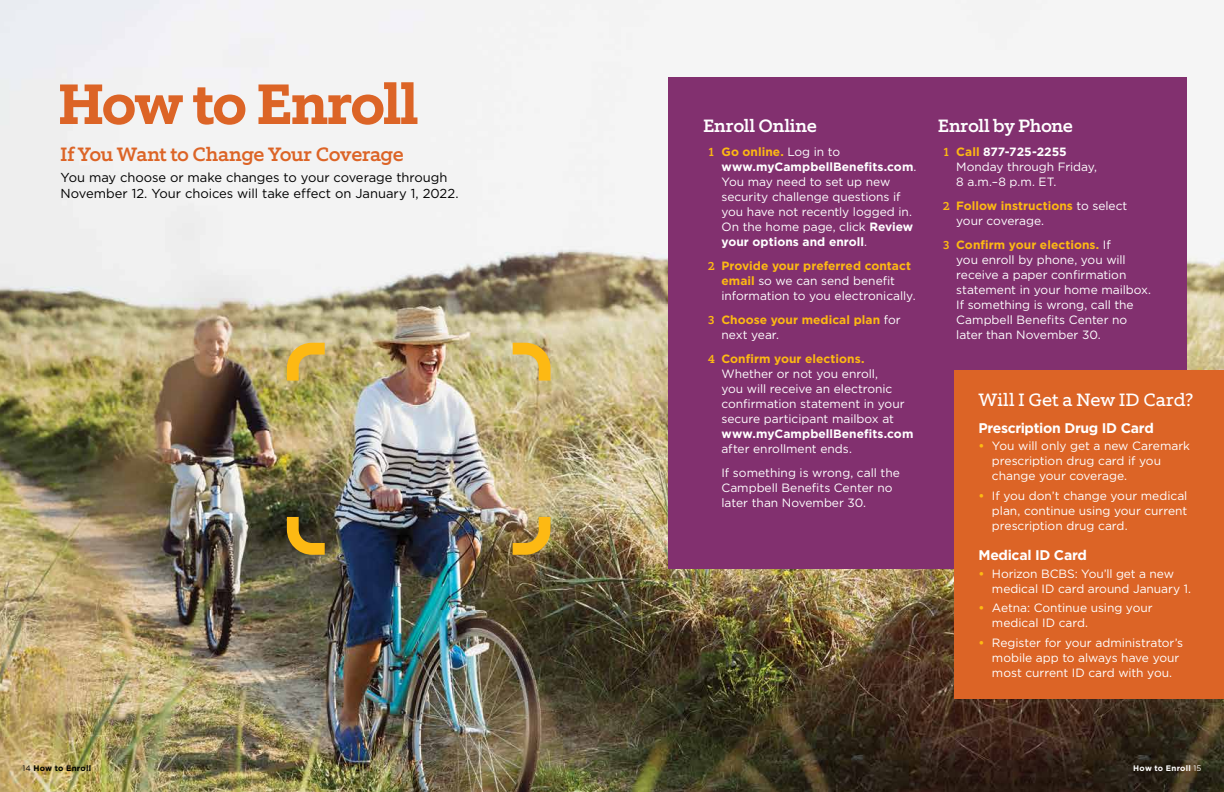
<style>
.page{position:relative;width:1224px;height:792px;background:#fff}
.page>*{position:absolute;margin:0;border:0;box-sizing:border-box;transform-origin:0 0}
.t1{font:700 57.3px "Equip Slab";letter-spacing:-.035em;color:#dc6426}
.t2{font:500 19.5px "Equip Slab";letter-spacing:-.02em;color:#dc6426}
.t3{font:500 18px "Equip Slab";letter-spacing:-.015em;color:#fff}
.t4{font:18px "Equip Slab";letter-spacing:.005em;color:#fff}
.t5{font:700 14px "Gotham";letter-spacing:-.02em;color:#fff}
.t6{font:13px/16.2px "Gotham";letter-spacing:-.005em;color:#000}
.t7{font:12px/15px "Gotham";letter-spacing:-.005em;color:#fff}
.t8{font:700 12px/15px "Gotham";letter-spacing:.005em;color:#fdb913}
.t9{font:700 12px "Gotham";letter-spacing:.005em;color:#fff}
.t10{font:700 8px "Gotham";letter-spacing:.03em;color:#000}
.t11{font:700 8px "Gotham";letter-spacing:.03em;color:#fff}
.s1{font-family:"Equip Slab";font-weight:500;color:#fdb913}
.s2{font-weight:700;color:#fdb913}
.s3{font-weight:700}
.s4{font-family:"Equip Slab";font-weight:500}
.s5{font-weight:400;color:#fff}
.s6{font-weight:400}
</style>
<div class="page">
<img style="left:0;top:0;width:1224px;height:792px">
<div style="left:668px;top:78px;width:518px;height:491px;background:#82306f"></div>
<svg style="left:287px;top:343px;width:38px;height:38px"></svg>
<svg style="left:513px;top:343px;width:37px;height:38px"></svg>
<svg style="left:287px;top:517px;width:38px;height:38px"></svg>
<svg style="left:513px;top:517px;width:38px;height:38px"></svg>
<div style="left:955px;top:370px;width:269px;height:328px;background:#dc6426"></div>
<h1 class="t1" style="left:58px;top:68px;width:361px">How to Enroll</h1>
<h2 class="t2" style="left:61px;top:142px;width:345px">If You Want to Change Your Coverage</h2>
<p class="t6" style="left:61px;top:169px;width:399px">You may choose or make changes to your coverage through<br>November 12. Your choices will take effect on January 1, 2022.</p>
<h3 class="t3" style="left:703px;top:114px;width:115px">Enroll Online</h3>
<p class="t7" style="left:721px;top:144px;width:197px;text-indent:-14px"><span class="s1">1</span> <span class="s2">Go online.</span> Log in to <span class="s3">www.myCampbellBenefits.com</span>.<br>You may need to set up new security challenge questions if you have not recently logged in.<br>On the home page, click <span class="s3">Review your options and enroll</span>.</p>
<p class="t7" style="left:721px;top:258px;width:196px;text-indent:-14px"><span class="s1">2</span> <span class="s2">Provide your preferred contact email</span> so we can send benefit information to you electronically.</p>
<p class="t8" style="left:721px;top:312px;width:181px;text-indent:-14px"><span class="s4">3</span> Choose your medical plan <span class="s5">for next year.</span></p>
<p class="t7" style="left:721px;top:351px;width:185px;text-indent:-14px"><span class="s1">4</span> <span class="s2">Confirm your elections.<br></span>Whether or not you enroll,<br>you will receive an electronic confirmation statement in your secure participant mailbox at</p>
<p class="t9" style="left:721px;top:427px;width:193px">www.myCampbellBenefits.com</p>
<p class="t7" style="left:721px;top:436px;width:180px;line-height:24px">after enrollment ends.<br>If something is wrong, call the</p>
<p class="t7" style="left:721px;top:480px;width:173px">Campbell Benefits Center no later than November 30.</p>
<h3 class="t3" style="left:938px;top:114px;width:136px">Enroll by Phone</h3>
<p class="t7" style="left:956px;top:144px;width:142px;text-indent:-14px"><span class="s1">1</span> <span class="s2">Call</span> <span class="s3">877-725-2255<br></span>Monday through Friday,<br>8 a.m.–8 p.m. ET.</p>
<p class="t7" style="left:956px;top:198px;width:173px;text-indent:-14px"><span class="s1">2</span> <span class="s2">Follow instructions</span> to select your coverage.</p>
<p class="t7" style="left:956px;top:237px;width:196px;text-indent:-14px"><span class="s1">3</span> <span class="s2">Confirm your elections.</span> If<br>you enroll by phone, you will receive a paper confirmation statement in your home mailbox.<br>If something is wrong, call the<br>Campbell Benefits Center no later than November 30.</p>
<h3 class="t4" style="left:978px;top:388px;width:216px">Will I Get a New ID Card?</h3>
<p class="t5" style="left:978px;top:420px;width:177px">Prescription Drug ID Card</p>
<p class="t7" style="left:992px;top:438px;width:200px;text-indent:-14px"><span class="s2">•</span> You will only get a new Caremark prescription drug card if you change your coverage.</p>
<p class="t7" style="left:992px;top:488px;width:197px;text-align:justify;text-indent:-14px"><span class="s2">•</span> If you don’t change your medical plan, continue using your current prescription drug card.</p>
<p class="t5" style="left:978px;top:547px;width:110px">Medical ID Card</p>
<p class="t7" style="left:992px;top:566px;width:201px;text-indent:-14px"><span class="s2">•</span> Horizon BCBS: You’ll get a new medical ID card around January 1.</p>
<p class="t7" style="left:992px;top:600px;width:162px;text-indent:-14px"><span class="s2">•</span> Aetna: Continue using your medical ID card.</p>
<p class="t7" style="left:992px;top:635px;width:193px;text-indent:-14px"><span class="s2">•</span> Register for your administrator’s mobile app to always have your most current ID card with you.</p>
<p class="t10" style="left:22px;top:763px;width:70px"><span class="s6">14</span> How to Enroll</p>
<p class="t11" style="left:1133px;top:763px;width:70px">How to Enroll <span class="s6">15</span></p>
</div>
